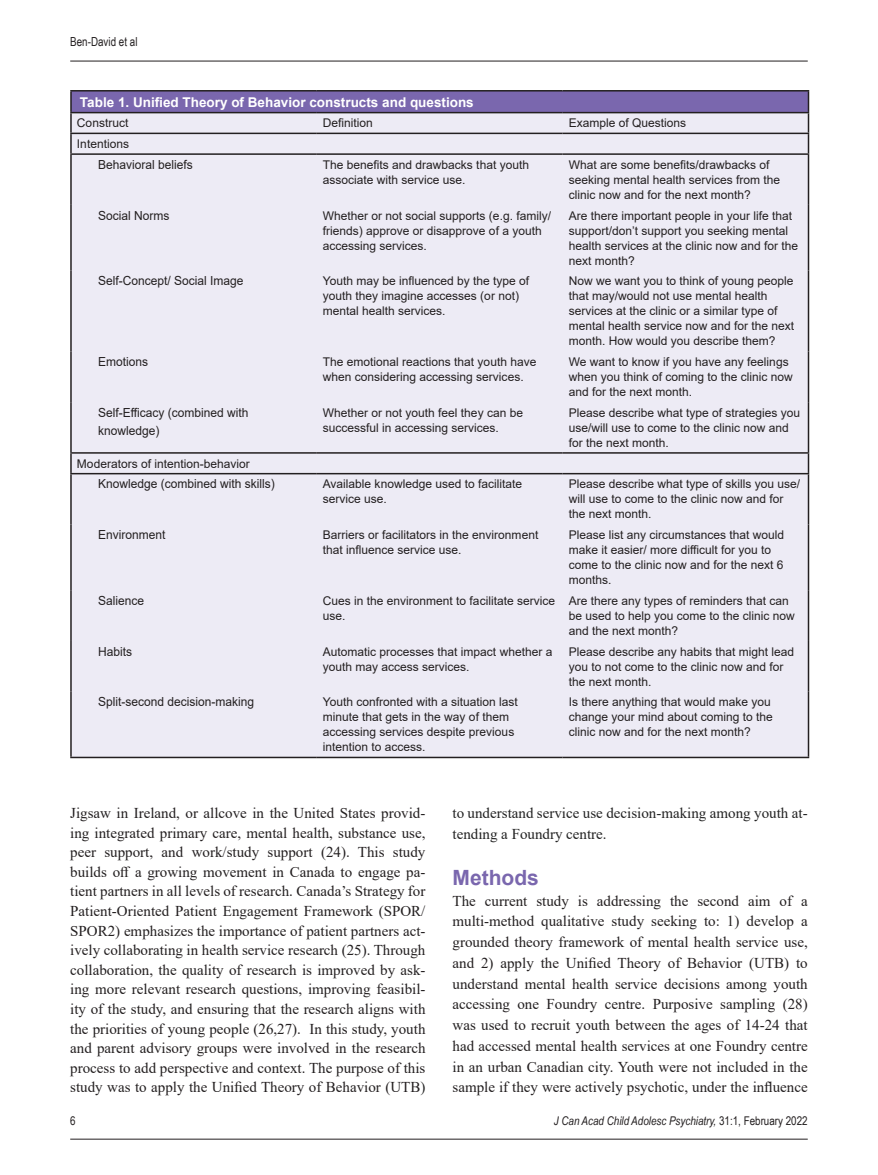
<style>
.page{position:relative;width:878px;height:1175px;background:#fff}
.page>*{position:absolute;margin:0;border:0;box-sizing:border-box;transform-origin:0 0}
.Heading_Level_1{font:700 21px "Arial";color:#7a67ae}
.Body_text{font:15px/19.6px "Times New Roman";color:#231f20;text-align:justify}
.Body_text-2{font:15px/20.7px "Times New Roman";color:#222}
.Table_text_head{font:700 13.5px "Arial";color:#fff}
.Table_text_indent{font:12.45px/18px "Arial";color:#231f20;scale:.96 1}
.t1{font:12.45px "Arial Narrow";color:#231f20;scale:.96 1}
.Table_text{font:12px/15px "Arial";color:#231f20}
.t2{font:italic 12px "Arial Narrow";color:#231f20}
.t3{font:12px "Arial Narrow";color:#231f20}
.s1{color:#222}
.s2{font-style:normal}
</style>
<div class="page">
<hr style="left:70px;top:61px;width:737px;height:1px;background:#231f20">
<hr style="left:70px;top:1138px;width:737px;height:1px;background:#231f20">
<div style="left:71px;top:91px;width:737px;height:22px;background:#7a67ae"></div>
<div style="left:72px;top:113px;width:735px;height:643px;background:#edebf5"></div>
<hr style="left:70px;top:90px;width:247px;height:2px;background:#231f20">
<hr style="left:70px;top:92px;width:2px;height:20px;background:#231f20">
<hr style="left:317px;top:90px;width:245px;height:2px;background:#231f20">
<hr style="left:562px;top:90px;width:247px;height:2px;background:#231f20">
<hr style="left:807px;top:92px;width:2px;height:20px;background:#231f20">
<hr style="left:70px;top:113px;width:2px;height:20px;background:#231f20">
<hr style="left:807px;top:113px;width:2px;height:20px;background:#231f20">
<svg style="left:70px;top:134px;width:2px;height:19px"></svg>
<svg style="left:807px;top:134px;width:2px;height:19px"></svg>
<hr style="left:70px;top:155px;width:2px;height:50px;background:#231f20">
<hr style="left:807px;top:155px;width:2px;height:50px;background:#231f20">
<hr style="left:70px;top:205px;width:2px;height:66px;background:#231f20">
<hr style="left:807px;top:205px;width:2px;height:66px;background:#231f20">
<hr style="left:70px;top:271px;width:2px;height:80px;background:#231f20">
<hr style="left:807px;top:271px;width:2px;height:80px;background:#231f20">
<hr style="left:70px;top:351px;width:2px;height:51px;background:#231f20">
<hr style="left:807px;top:351px;width:2px;height:51px;background:#231f20">
<hr style="left:70px;top:402px;width:2px;height:50px;background:#231f20">
<hr style="left:807px;top:402px;width:2px;height:50px;background:#231f20">
<hr style="left:70px;top:453px;width:2px;height:20px;background:#231f20">
<hr style="left:807px;top:453px;width:2px;height:20px;background:#231f20">
<hr style="left:70px;top:474px;width:2px;height:50px;background:#231f20">
<hr style="left:807px;top:474px;width:2px;height:50px;background:#231f20">
<hr style="left:70px;top:524px;width:2px;height:66px;background:#231f20">
<hr style="left:807px;top:524px;width:2px;height:66px;background:#231f20">
<hr style="left:70px;top:590px;width:2px;height:51px;background:#231f20">
<hr style="left:807px;top:590px;width:2px;height:51px;background:#231f20">
<hr style="left:70px;top:641px;width:2px;height:50px;background:#231f20">
<hr style="left:807px;top:641px;width:2px;height:50px;background:#231f20">
<hr style="left:70px;top:691px;width:2px;height:65px;background:#231f20">
<hr style="left:807px;top:691px;width:2px;height:65px;background:#231f20">
<hr style="left:70px;top:756px;width:247px;height:2px;background:#231f20">
<hr style="left:317px;top:756px;width:245px;height:2px;background:#231f20">
<hr style="left:562px;top:756px;width:247px;height:2px;background:#231f20">
<hr style="left:70px;top:112px;width:247px;height:1px;background:#231f20">
<hr style="left:317px;top:112px;width:245px;height:1px;background:#231f20">
<hr style="left:562px;top:112px;width:247px;height:1px;background:#231f20">
<hr style="left:70px;top:133px;width:247px;height:1px;background:#231f20">
<hr style="left:317px;top:133px;width:245px;height:1px;background:#231f20">
<hr style="left:562px;top:133px;width:247px;height:1px;background:#231f20">
<hr style="left:70px;top:153px;width:247px;height:2px;background:#231f20">
<hr style="left:317px;top:153px;width:245px;height:2px;background:#231f20">
<hr style="left:562px;top:153px;width:247px;height:2px;background:#231f20">
<hr style="left:70px;top:452px;width:247px;height:1px;background:#231f20">
<hr style="left:317px;top:452px;width:245px;height:1px;background:#231f20">
<hr style="left:562px;top:452px;width:247px;height:1px;background:#231f20">
<hr style="left:70px;top:473px;width:247px;height:1px;background:#231f20">
<hr style="left:317px;top:473px;width:245px;height:1px;background:#231f20">
<hr style="left:562px;top:473px;width:247px;height:1px;background:#231f20">
<p class="t1" style="left:70px;top:32px;width:72px">Ben-David et al</p>
<p class="Table_text_head" style="left:80px;top:92px;width:395px">Table 1. Unified Theory of Behavior constructs and questions</p>
<p class="Table_text" style="left:77px;top:116px;width:53px">Construct</p>
<p class="Table_text" style="left:323px;top:116px;width:52px">Definition</p>
<p class="Table_text" style="left:568px;top:116px;width:119px">Example of Questions</p>
<p class="Table_text" style="left:77px;top:136px;width:54px">Intentions</p>
<p class="Table_text_indent" style="left:98px;top:155px;width:100px">Behavioral beliefs</p>
<p class="Table_text" style="left:323px;top:157px;width:208px">The benefits and drawbacks that youth associate with service use.</p>
<p class="Table_text" style="left:568px;top:157px;width:213px">What are some benefits/drawbacks of seeking mental health services from the clinic now and for the next month?</p>
<p class="Table_text_indent" style="left:98px;top:206px;width:76px">Social Norms</p>
<p class="Table_text" style="left:323px;top:208px;width:230px">Whether or not social supports (e.g. family/ friends) approve or disapprove of a youth accessing services.</p>
<p class="Table_text" style="left:568px;top:208px;width:231px">Are there important people in your life that support/don’t support you seeking mental health services at the clinic now and for the next month?</p>
<p class="Table_text_indent" style="left:98px;top:272px;width:153px">Self-Concept/ Social Image</p>
<p class="Table_text" style="left:323px;top:273px;width:208px">Youth may be influenced by the type of youth they imagine accesses (or not) mental health services.</p>
<p class="Table_text" style="left:568px;top:273px;width:227px">Now we want you to think of young people that may/would not use mental health services at the clinic or a similar type of mental health service now and for the next month. How would you describe them?</p>
<p class="Table_text_indent" style="left:98px;top:353px;width:54px">Emotions</p>
<p class="Table_text" style="left:323px;top:354px;width:215px">The emotional reactions that youth have when considering accessing services.</p>
<p class="Table_text" style="left:568px;top:354px;width:226px">We want to know if you have any feelings when you think of coming to the clinic now and for the next month.</p>
<p class="Table_text_indent" style="left:98px;top:403px;width:158px">Self-Efficacy (combined with knowledge)</p>
<p class="Table_text" style="left:323px;top:405px;width:202px">Whether or not youth feel they can be successful in accessing services.</p>
<p class="Table_text" style="left:568px;top:405px;width:233px">Please describe what type of strategies you use/will use to come to the clinic now and for the next month.</p>
<p class="Table_text" style="left:77px;top:456px;width:174px">Moderators of intention-behavior</p>
<p class="Table_text_indent" style="left:98px;top:475px;width:186px">Knowledge (combined with skills)</p>
<p class="Table_text" style="left:323px;top:476px;width:201px">Available knowledge used to facilitate service use.</p>
<p class="Table_text" style="left:568px;top:476px;width:233px">Please describe what type of skills you use/ will use to come to the clinic now and for the next month.</p>
<p class="Table_text_indent" style="left:98px;top:525px;width:72px">Environment</p>
<p class="Table_text" style="left:323px;top:527px;width:217px">Barriers or facilitators in the environment that influence service use.</p>
<p class="Table_text" style="left:568px;top:527px;width:217px">Please list any circumstances that would make it easier/ more difficult for you to come to the clinic now and for the next 6 months.</p>
<p class="Table_text_indent" style="left:98px;top:591px;width:49px">Salience</p>
<p class="Table_text" style="left:323px;top:593px;width:234px">Cues in the environment to facilitate service use.</p>
<p class="Table_text" style="left:568px;top:593px;width:228px">Are there any types of reminders that can be used to help you come to the clinic now and the next month?</p>
<p class="Table_text_indent" style="left:98px;top:642px;width:37px">Habits</p>
<p class="Table_text" style="left:323px;top:644px;width:231px">Automatic processes that impact whether a youth may access services.</p>
<p class="Table_text" style="left:568px;top:644px;width:227px">Please describe any habits that might lead you to not come to the clinic now and for the next month.</p>
<p class="Table_text_indent" style="left:98px;top:693px;width:164px">Split-second decision-making</p>
<p class="Table_text" style="left:323px;top:694px;width:197px">Youth confronted with a situation last minute that gets in the way of them accessing services despite previous intention to access.</p>
<p class="Table_text" style="left:568px;top:694px;width:206px">Is there anything that would make you change your mind about coming to the clinic now and for the next month?</p>
<p class="Body_text" style="left:70px;top:802px;width:357px">Jigsaw in Ireland, or allcove in the United States provid&shy;ing integrated primary care, mental health, substance use, peer support, and work/study support (24). This study builds off a growing movement in Canada to engage pa&shy;tient partners in all levels of research. Canada’s Strategy for Patient-Oriented Patient Engagement Framework (SPOR/ SPOR2) emphasizes the importance of patient partners act&shy;ively collaborating in health service research (25). Through collaboration, the quality of research is improved by ask&shy;ing more relevant research questions, improving feasibil&shy;ity of the study, and ensuring that the research aligns with the priorities of young people (26,27). In this study, youth and parent advisory groups were involved in the research process to add perspective and context. The purpose of this study was to apply the Unified Theory of Behavior (UTB<span class="s1">)</span></p>
<p class="Body_text-2" style="left:452px;top:802px;width:357px">to understand service use decision-making among youth at&shy;tending a Foundry centre.</p>
<p class="Heading_Level_1" style="left:452px;top:862px;width:88px">Methods</p>
<p class="Body_text" style="left:452px;top:889px;width:357px;line-height:20.7px">The current study is addressing the second aim of a multi-method qualitative study seeking to: 1) develop a grounded theory framework of mental health service use, and 2) apply the Unified Theory of Behavior (UTB) to understand mental health service decisions among youth accessing one Foundry centre. Purposive sampling (28) was used to recruit youth between the ages of 14-24 that had accessed mental health services at one Foundry centre in an urban Canadian city. Youth were not included in the sample if they were actively psychotic, under the influence</p>
<p class="t3" style="left:70px;top:1112px;width:7px">6</p>
<p class="t2" style="left:554px;top:1112px;width:255px">J Can Acad Child Adolesc Psychiatry, <span class="s2">31:1, February 2022</span></p>
</div>
